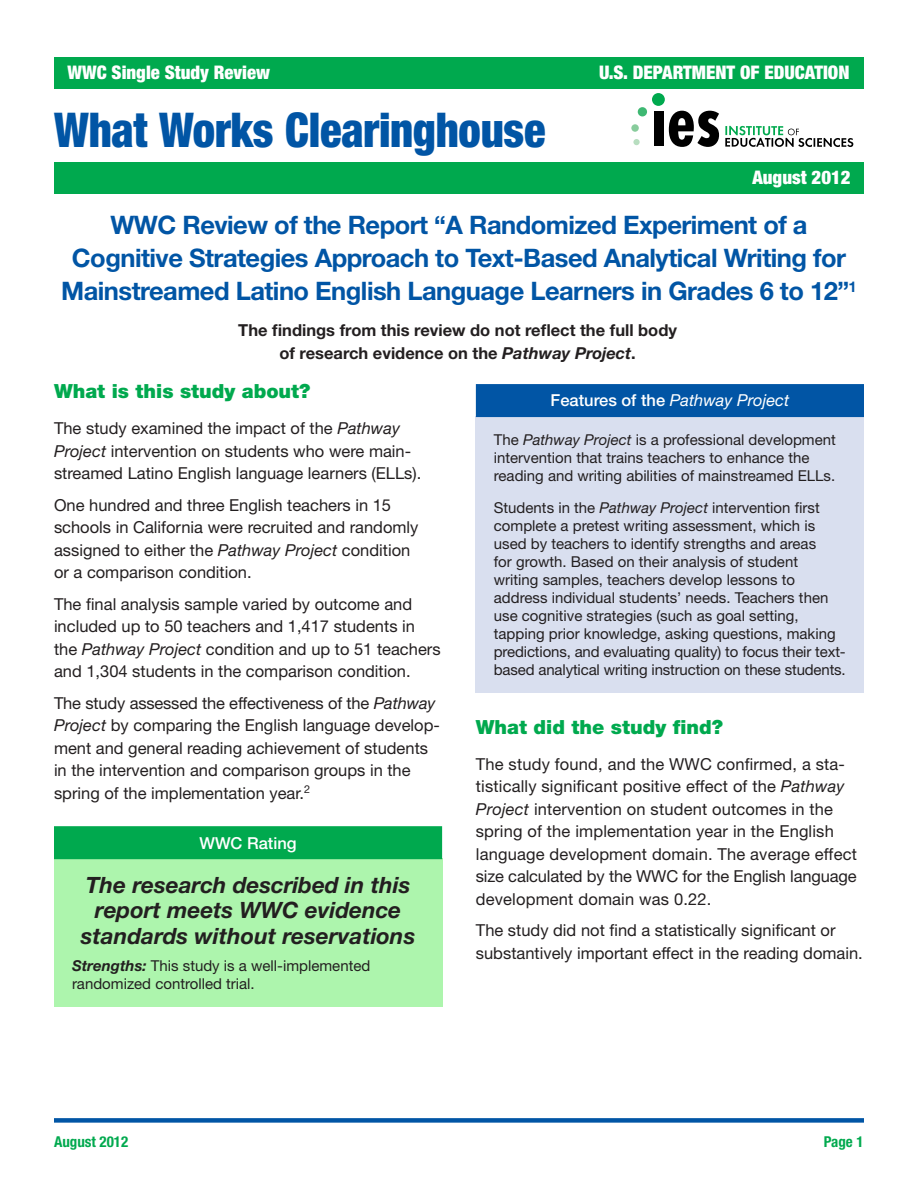
<style>
.page{position:relative;width:918px;height:1188px;background:#fff}
.page>*{position:absolute;margin:0;border:0;box-sizing:border-box;transform-origin:0 0}
.t1{font:900 condensed 48px "Helvetica Neue LT Std";letter-spacing:-.005em;color:#0155a5;scale:.93 1}
.t2{font:700 25.5px/33px "Helvetica Neue LT Std";letter-spacing:-.02em;color:#0155a5;text-align:center}
.Box_A_Head{font:italic 700 22.5px/25.5px "Helvetica Neue LT Std";color:#231f20;text-align:center}
.Green_Head{font:900 19.5px "Helvetica Neue LT Std";color:#00a94e}
.banner_headlines{font:900 condensed 18.75px "Helvetica Neue LT Std";color:#fff}
.t3{font:16.5px/22.5px "Helvetica Neue LT Std";color:#231f20}
.Subtext{font:700 16.5px/22.5px "Helvetica Neue LT Std";color:#231f20;text-align:center}
.Box_Head{font:italic 16.5px "Helvetica Neue LT Std";color:#fff}
.Box_Head-2{font:500 16.5px "Helvetica Neue LT Std";color:#fff}
.Box_text{font:15px/18px "Helvetica Neue LT Std";color:#231f20}
.t4{font:700 condensed 15px "Helvetica Neue LT Std";color:#00a94e}
.s1{font-style:italic}
.s2{font-weight:500;font-style:normal}
.s3{font-weight:700;font-style:italic}
</style>
<div class="page">
<div style="left:54px;top:1118px;width:810px;height:5px;background:#0155a5"></div>
<div style="left:54px;top:57px;width:810px;height:31px;background:#00a94e"></div>
<div style="left:54px;top:162px;width:810px;height:32px;background:#00a94e"></div>
<div style="left:638px;top:107px;width:9px;height:9px;background:#3eb872;border-radius:50%"></div>
<div style="left:631px;top:124px;width:8px;height:8px;background:#88cc9c;border-radius:50%"></div>
<div style="left:633px;top:139px;width:7px;height:6px;background:#b8dec0;border-radius:50%"></div>
<div style="left:652px;top:93px;width:13px;height:13px;background:#00a94e;border-radius:50%"></div>
<div style="left:654px;top:111px;width:10px;height:35px;background:#000"></div>
<svg style="left:669px;top:111px;width:50px;height:36px"></svg>
<svg style="left:725px;top:126px;width:128px;height:21px"></svg>
<div style="left:54px;top:859px;width:388px;height:148px;background:#adf5ad"></div>
<div style="left:55px;top:827px;width:386px;height:31px;background:#00a94e"></div>
<div style="left:54px;top:826px;width:388px;height:33px;border:2px solid #00a94e"></div>
<div style="left:476px;top:417px;width:388px;height:276px;background:#d9dfef"></div>
<div style="left:477px;top:385px;width:386px;height:31px;background:#0155a5"></div>
<div style="left:476px;top:384px;width:388px;height:33px;border:2px solid #0155a5"></div>
<p class="banner_headlines" style="left:68px;top:61px;width:204px">WWC Single Study Review</p>
<p class="banner_headlines" style="left:599px;top:61px;width:252px">U.S. DEPARTMENT OF EDUCATION</p>
<h2 class="t1" style="left:54px;top:100px;width:530px">What Works Clearinghouse</h2>
<p class="banner_headlines" style="left:752px;top:166px;width:100px">August 2012</p>
<h2 class="t2" style="left:61px;top:207px;width:797px">WWC Review of the Report “A Randomized Experiment of a<br>Cognitive Strategies Approach to Text-Based Analytical Writing for<br>Mainstreamed Latino English Language Learners in Grades 6 to 12”<sup>1</sup></h2>
<p class="Subtext" style="left:238px;top:319px;width:440px">The findings from this review do not reflect the full body of research evidence on the <span class="s1">Pathway Project</span>.</p>
<p class="Green_Head" style="left:54px;top:379px;width:258px">What is this study about?</p>
<p class="t3" style="left:54px;top:417px;width:369px">The study examined the impact of the <span class="s1">Pathway<br>Project</span> intervention on students who were main&shy;streamed Latino English language learners (ELLs).</p>
<p class="t3" style="left:54px;top:493px;width:366px">One hundred and three English teachers in 15 schools in California were recruited and randomly assigned to either the <span class="s1">Pathway Project</span> condition or a comparison condition.</p>
<p class="t3" style="left:54px;top:592px;width:388px">The final analysis sample varied by outcome and included up to 50 teachers and 1,417 students in the <span class="s1">Pathway Project</span> condition and up to 51 teachers and 1,304 students in the comparison condition.</p>
<p class="t3" style="left:54px;top:691px;width:387px">The study assessed the effectiveness of the <span class="s1">Pathway Project</span> by comparing the English language develop&shy;ment and general reading achievement of students in the intervention and comparison groups in the spring of the implementation year.<sup>2</sup></p>
<p class="Box_Head" style="left:551px;top:391px;width:240px"><span class="s2">Features of the</span> Pathway Project</p>
<p class="Box_text" style="left:494px;top:431px;width:343px">The <span class="s1">Pathway Project</span> is a professional development intervention that trains teachers to enhance the reading and writing abilities of mainstreamed ELLs.</p>
<p class="Box_text" style="left:494px;top:498px;width:353px">Students in the <span class="s1">Pathway Project</span> intervention first complete a pretest writing assessment, which is used by teachers to identify strengths and areas<br>for growth. Based on their analysis of student writing samples, teachers develop lessons to address individual students’ needs. Teachers then use cognitive strategies (such as goal setting, tapping prior knowledge, asking questions, making predictions, and evaluating quality) to focus their text&shy;based analytical writing instruction on these students.</p>
<p class="Green_Head" style="left:476px;top:715px;width:249px">What did the study find?</p>
<p class="t3" style="left:476px;top:753px;width:383px">The study found, and the WWC confirmed, a sta&shy;tistically significant positive effect of the <span class="s1">Pathway Project</span> intervention on student outcomes in the spring of the implementation year in the English language development domain. The average effect size calculated by the WWC for the English language development domain was 0.22.</p>
<p class="t3" style="left:476px;top:919px;width:388px">The study did not find a statistically significant or substantively important effect in the reading domain.</p>
<p class="Box_Head-2" style="left:199px;top:833px;width:99px">WWC Rating</p>
<p class="Box_A_Head" style="left:81px;top:872px;width:336px">The research described in this report meets WWC evidence standards without reservations</p>
<p class="Box_text" style="left:72px;top:956px;width:300px"><span class="s3">Strengths:</span> This study is a well-implemented randomized controlled trial.</p>
<p class="t4" style="left:54px;top:1132px;width:76px">August 2012</p>
<p class="t4" style="left:824px;top:1132px;width:41px">Page 1</p>
</div>
